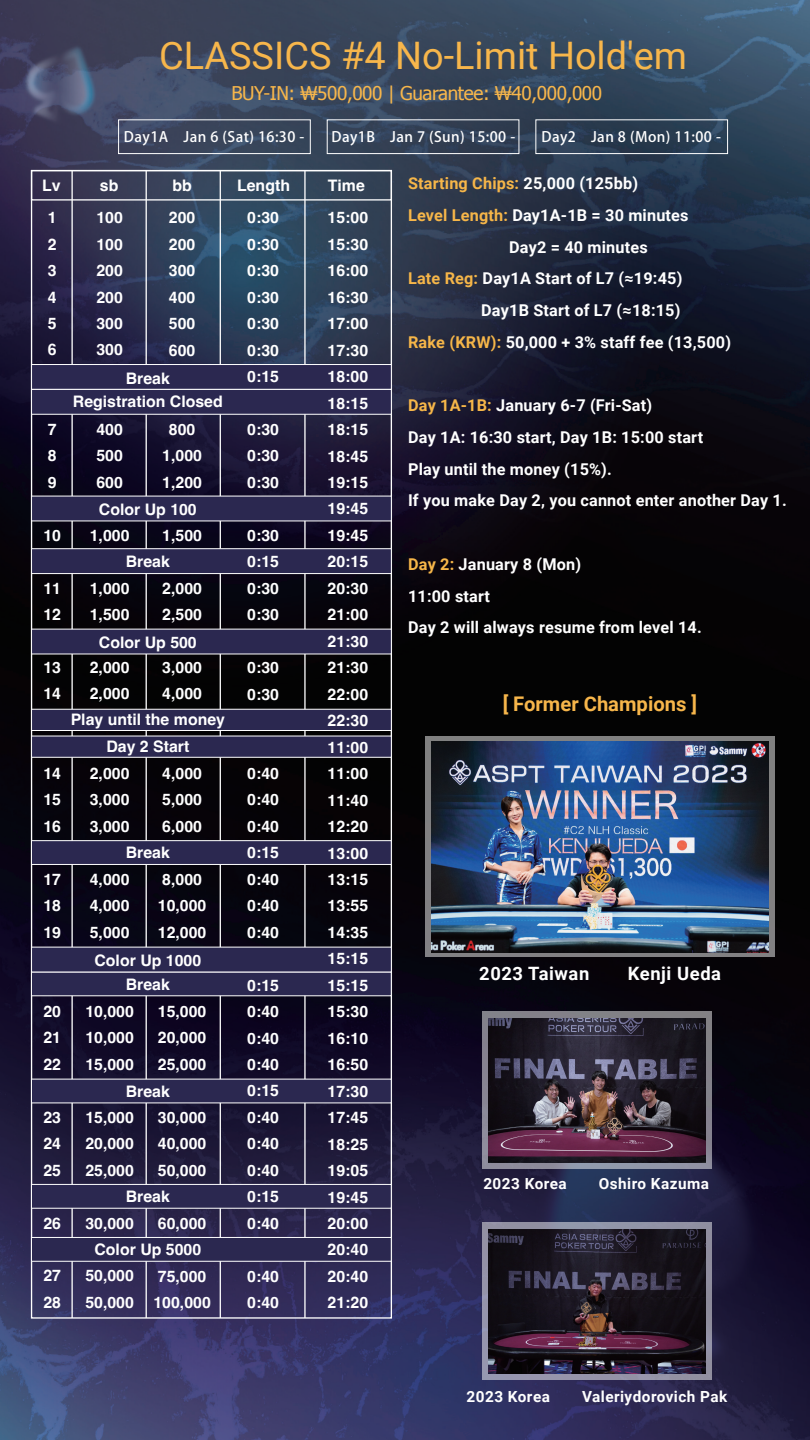
<style>
.page{position:relative;width:810px;height:1440px;background:#fff}
.page>*{position:absolute;margin:0;border:0;box-sizing:border-box;transform-origin:0 0}
.t1{font:37.95px "Roboto";color:#f7b64b}
.t2{font:700 20.17px "Roboto";color:#f7b64b}
.t3{font:18.9px "Tahoma";letter-spacing:-.02em;color:#f7b64b}
.t4{font:700 18.38px "Roboto";letter-spacing:.03em;color:#fff}
.t5{font:700 16.27px/31.7px "Roboto";letter-spacing:.01em;color:#fff}
.t6{font:700 16.27px "Roboto";letter-spacing:.01em;color:#f6b649}
.t7{font:700 15.9px/26.5px "Helvetica";color:#fff;text-align:justify}
.t8{font:700 15.3px "Roboto";letter-spacing:.03em;color:#fff}
.t9{font:500 14.25px "Koz Go Pr 6 N";letter-spacing:.03em;color:#fff}
.s1{color:#fff}
.s2{color:#f6b649}
.s3{font-family:"Koz Go Pr 6 N";font-weight:400}
</style>
<div class="page">
<img style="left:0;top:0;width:810px;height:1440px">
<div style="left:118px;top:119px;width:193px;height:35px;border:1px solid #fff"></div>
<div style="left:327px;top:119px;width:192px;height:35px;border:1px solid #fff"></div>
<div style="left:535px;top:119px;width:193px;height:35px;border:1px solid #fff"></div>
<div style="left:31px;top:170px;width:361px;height:31px;border:1px solid #fff"></div>
<hr style="left:71px;top:171px;width:2px;height:1147px;background:#fff">
<hr style="left:146px;top:171px;width:1px;height:1147px;background:#fff">
<hr style="left:220px;top:171px;width:1px;height:1147px;background:#fff">
<hr style="left:304px;top:171px;width:2px;height:1147px;background:#fff">
<div style="left:31px;top:841px;width:360px;height:23px;background:#2b2850"></div>
<div style="left:31px;top:840px;width:361px;height:25px;border:1px solid #fff"></div>
<div style="left:31px;top:972px;width:360px;height:24px;background:#2b2850"></div>
<div style="left:31px;top:972px;width:361px;height:24px;border:1px solid #fff"></div>
<div style="left:31px;top:1079px;width:360px;height:24px;background:#2b2850"></div>
<div style="left:31px;top:1184px;width:360px;height:24px;background:#2b2850"></div>
<div style="left:31px;top:1184px;width:361px;height:25px;border:1px solid #fff"></div>
<div style="left:31px;top:1237px;width:360px;height:24px;background:#2b2850"></div>
<div style="left:31px;top:1237px;width:361px;height:25px;border:1px solid #fff"></div>
<div style="left:31px;top:364px;width:361px;height:26px;background:#2b2850;border:1px solid #fff"></div>
<div style="left:31px;top:389px;width:361px;height:26px;background:#2b2850;border:1px solid #fff"></div>
<div style="left:31px;top:496px;width:361px;height:25px;background:#2b2850"></div>
<div style="left:31px;top:548px;width:361px;height:26px;background:#2b2850;border:1px solid #fff"></div>
<div style="left:31px;top:629px;width:361px;height:25px;background:#2b2850"></div>
<div style="left:31px;top:709px;width:361px;height:22px;background:#2b2850;border:1px solid #fff"></div>
<div style="left:31px;top:736px;width:361px;height:22px;background:#2b2850;border:1px solid #fff"></div>
<div style="left:31px;top:947px;width:361px;height:25px;background:#2b2850"></div>
<div style="left:425px;top:736px;width:350px;height:221px;background:#808080"></div>
<svg style="left:482px;top:1012px;width:230px;height:157px;background:#878793"></svg>
<div style="left:482px;top:1222px;width:230px;height:157px;background:#9292a7"></div>
<img style="left:431px;top:741px;width:338px;height:211px">
<img style="left:488px;top:1018px;width:218px;height:145px">
<img style="left:488px;top:1229px;width:218px;height:145px">
<h1 class="t1" style="left:159px;top:28px;width:530px">CLASSICS #4 No-Limit Hold'em</h1>
<p class="t3" style="left:231px;top:80px;width:372px">BUY-IN: ₩500,000 | Guarantee: ₩40,000,000</p>
<p class="t9" style="left:124px;top:129px;width:182px">Day1A　Jan 6 (Sat) 16:30 -</p>
<p class="t9" style="left:331px;top:129px;width:185px">Day1B　Jan 7 (Sun) 15:00 -</p>
<p class="t9" style="left:541px;top:129px;width:181px">Day2　Jan 8 (Mon) 11:00 -</p>
<p class="t7" style="left:42px;top:174px;width:20px">Lv</p>
<p class="t7" style="left:100px;top:174px;width:20px">sb</p>
<p class="t7" style="left:172px;top:174px;width:21px">bb</p>
<p class="t7" style="left:237px;top:174px;width:54px">Length</p>
<p class="t7" style="left:328px;top:171px;width:42px;line-height:32.7px">Time<br>15:00</p>
<p class="t7" style="left:328px;top:233px;width:42px">15:30<br>16:00<br>16:30<br>17:00<br>17:30<br>18:00<br>18:15<br>18:15<br>18:45<br>19:15<br>19:45<br>19:45<br>20:15<br>20:30<br>21:00<br>21:30<br>21:30<br>22:00<br>22:30<br>11:00<br>11:00<br>11:40<br>12:20<br>13:00<br>13:15<br>13:55<br>14:35<br>15:15<br>15:15<br>15:30<br>16:10<br>16:50<br>17:30<br>17:45<br>18:25<br>19:05<br>19:45<br>20:00<br>20:40<br>20:40<br>21:20</p>
<p class="t7" style="left:96px;top:206px;width:28px">100<br>100<br>200<br>200<br>300<br>300</p>
<p class="t7" style="left:169px;top:206px;width:28px">200<br>200<br>300<br>400<br>500<br>600</p>
<p class="t7" style="left:48px;top:206px;width:10px">1<br>2<br>3<br>4<br>5<br>6</p>
<p class="t7" style="left:247px;top:206px;width:33px">0:30<br>0:30<br>0:30<br>0:30<br>0:30<br>0:30<br>0:15</p>
<p class="t7" style="left:126px;top:367px;width:46px">Break</p>
<p class="t7" style="left:73px;top:390px;width:151px">Registration Closed</p>
<p class="t7" style="left:96px;top:418px;width:28px">400<br>500<br>600</p>
<p class="t7" style="left:162px;top:418px;width:41px;text-align:center">800<br>1,000<br>1,200</p>
<p class="t7" style="left:162px;top:524px;width:41px">1,500</p>
<p class="t7" style="left:162px;top:577px;width:41px">2,000<br>2,500</p>
<p class="t7" style="left:162px;top:656px;width:41px">3,000<br>4,000</p>
<p class="t7" style="left:247px;top:418px;width:33px">0:30<br>0:30<br>0:30</p>
<p class="t7" style="left:48px;top:418px;width:10px">7<br>8<br>9</p>
<p class="t7" style="left:99px;top:498px;width:99px">Color Up 100</p>
<p class="t7" style="left:43px;top:524px;width:19px">10</p>
<p class="t7" style="left:90px;top:524px;width:41px">1,000</p>
<p class="t7" style="left:90px;top:577px;width:41px">1,000<br>1,500</p>
<p class="t7" style="left:90px;top:656px;width:41px">2,000<br>2,000</p>
<p class="t7" style="left:247px;top:524px;width:33px">0:30<br>0:15<br>0:30<br>0:30</p>
<p class="t7" style="left:126px;top:550px;width:46px">Break</p>
<p class="t7" style="left:43px;top:577px;width:19px">11<br>12</p>
<p class="t7" style="left:99px;top:631px;width:99px">Color Up 500</p>
<p class="t7" style="left:43px;top:656px;width:19px">13<br>14</p>
<p class="t7" style="left:247px;top:656px;width:33px">0:30<br>0:30</p>
<p class="t7" style="left:71px;top:708px;width:156px;line-height:26.8px;text-align:center">Play until the money<br>Day 2 Start</p>
<p class="t7" style="left:90px;top:762px;width:41px">2,000<br>3,000<br>3,000</p>
<p class="t7" style="left:90px;top:868px;width:41px">4,000<br>4,000<br>5,000</p>
<p class="t7" style="left:162px;top:762px;width:41px">4,000<br>5,000<br>6,000</p>
<p class="t7" style="left:158px;top:868px;width:50px;text-align:left">8,000<br>10,000<br>12,000</p>
<p class="t7" style="left:43px;top:762px;width:19px">14<br>15<br>16</p>
<p class="t7" style="left:247px;top:762px;width:33px">0:40<br>0:40<br>0:40<br>0:15<br>0:40<br>0:40<br>0:40</p>
<p class="t7" style="left:126px;top:841px;width:46px">Break</p>
<p class="t7" style="left:43px;top:868px;width:19px">17<br>18<br>19</p>
<p class="t7" style="left:94px;top:949px;width:108px">Color Up 1000</p>
<p class="t7" style="left:126px;top:973px;width:46px">Break</p>
<p class="t7" style="left:247px;top:974px;width:33px">0:15<br>0:40<br>0:40<br>0:40<br>0:15<br>0:40<br>0:40<br>0:40<br>0:15<br>0:40</p>
<p class="t7" style="left:43px;top:1000px;width:19px">20<br>21<br>22</p>
<p class="t7" style="left:85px;top:1000px;width:50px">10,000<br>10,000<br>15,000</p>
<p class="t7" style="left:85px;top:1106px;width:50px">15,000<br>20,000<br>25,000</p>
<p class="t7" style="left:85px;top:1212px;width:50px">30,000</p>
<p class="t7" style="left:85px;top:1264px;width:50px">50,000<br>50,000</p>
<p class="t7" style="left:158px;top:1000px;width:50px">15,000<br>20,000<br>25,000</p>
<p class="t7" style="left:158px;top:1106px;width:50px">30,000<br>40,000<br>50,000</p>
<p class="t7" style="left:158px;top:1212px;width:50px">60,000</p>
<p class="t7" style="left:153px;top:1264px;width:59px">75,000<br>100,000</p>
<p class="t7" style="left:126px;top:1080px;width:46px">Break</p>
<p class="t7" style="left:43px;top:1106px;width:19px">23<br>24<br>25</p>
<p class="t7" style="left:126px;top:1185px;width:46px">Break</p>
<p class="t7" style="left:43px;top:1212px;width:19px">26</p>
<p class="t7" style="left:94px;top:1238px;width:108px">Color Up 5000</p>
<p class="t7" style="left:43px;top:1264px;width:19px">27<br>28</p>
<p class="t7" style="left:247px;top:1265px;width:33px">0:40<br>0:40</p>
<p class="t6" style="left:408px;top:172px;width:232px">Starting Chips: <span class="s1">25,000 (125bb)</span></p>
<p class="t5" style="left:408px;top:199px;width:282px"><span class="s2">Level Length:</span> Day1A-1B = 30 minutes</p>
<p class="t5" style="left:509px;top:230px;width:140px">Day2 = 40 minutes</p>
<p class="t5" style="left:408px;top:262px;width:276px"><span class="s2">Late Reg:</span> Day1A Start of L7 (≈19:45)</p>
<p class="t5" style="left:481px;top:294px;width:201px">Day1B Start of L7 (≈18:15)</p>
<p class="t5" style="left:408px;top:326px;width:325px"><span class="s2">Rake (KRW):</span> 50,000 + 3% staff fee (13,500)</p>
<p class="t5" style="left:408px;top:389px;width:380px"><span class="s2">Day 1A-1B:</span> January 6-7 (Fri-Sat)<br>Day 1A: 16:30 start, Day 1B: 15:00 start<br>Play until the money (15%).<br>If you make Day 2, you cannot enter another Day 1.</p>
<p class="t5" style="left:408px;top:548px;width:295px"><span class="s2">Day 2:</span> January 8 (Mon)<br>11:00 start<br>Day 2 will always resume from level 14.</p>
<p class="t2" style="left:503px;top:689px;width:196px">[ Former Champions ]</p>
<p class="t4" style="left:479px;top:961px;width:243px">2023 Taiwan<span class="s3">　　</span>Kenji Ueda</p>
<p class="t8" style="left:483px;top:1173px;width:227px">2023 Korea<span class="s3">　　</span>Oshiro Kazuma</p>
<p class="t8" style="left:467px;top:1385px;width:262px">2023 Korea<span class="s3">　　</span>Valeriydorovich Pak</p>
</div>
